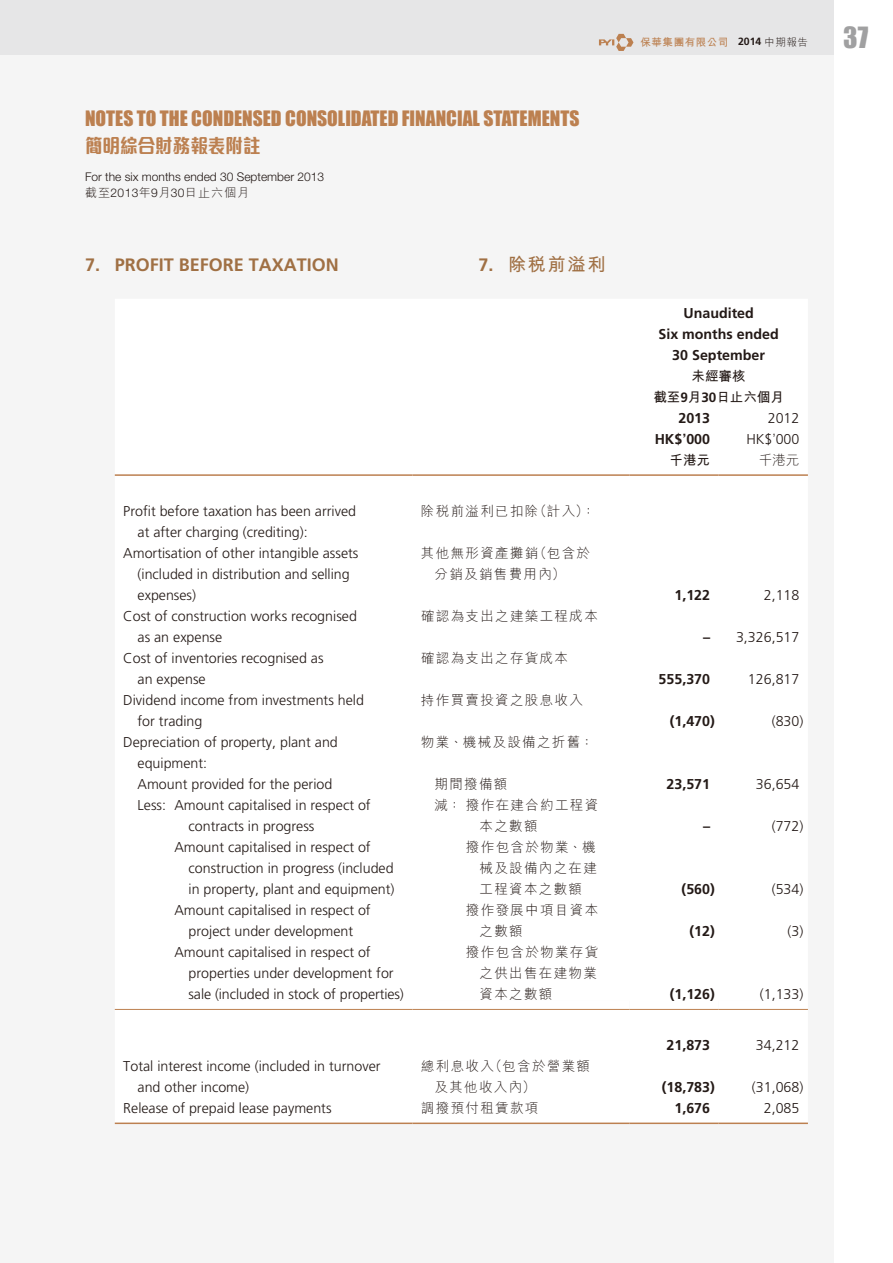
<style>
.page{position:relative;width:893px;height:1263px;background:#fff}
.page>*{position:absolute;margin:0;border:0;box-sizing:border-box;transform-origin:0 0}
.t1{font:30px "Impact LT Std";color:#a0a0a1}
.t2{font:19.5px "Impact";color:#bc8050}
.t3{font:800 19.5px "M Elle HK";color:#bc8050;scale:.9 1}
.t4{font:700 18px "Frutiger LT Std";color:#a07044}
.t5{font:700 18px "M Hei HK";letter-spacing:.1em;color:#a07044}
.t6{font:300 14.25px/21px "Frutiger LT Std";color:#231916}
.t7{font:700 14.25px/21px "Frutiger LT Std";color:#231916;text-align:center}
.t8{font:300 13.5px/21px "M Hei HK";letter-spacing:.1em;color:#231916}
.t9{font:700 13.5px/21px "M Hei HK";color:#231916;text-align:center}
.t10{font:300 12px "Helvetica Neue LT Std";color:#231916}
.t11{font:300 12px "M Hei HK";letter-spacing:.085em;color:#231916}
.t12{font:700 10.5px "M Hei HK";letter-spacing:.05em;color:#bc8050}
.s1{font-family:"Helvetica Neue LT Std"}
.s2{font-family:"Frutiger LT Std"}
.s3{font-family:"Frutiger LT Std";color:#231916}
.s4{font-weight:300;color:#231916}
.s5{font-family:"Helvetica LT Std"}
.s6{font-weight:700}
</style>
<div class="page">
<div style="left:0;top:0;width:833px;height:54px;background:#e6e6e7"></div>
<svg style="left:599px;top:34px;width:34px;height:17px"></svg>
<hr style="left:115px;top:474px;width:297px;height:2px;background:#bc8050">
<hr style="left:412px;top:474px;width:217px;height:2px;background:#bc8050">
<hr style="left:629px;top:474px;width:90px;height:2px;background:#bc8050">
<hr style="left:719px;top:474px;width:89px;height:2px;background:#bc8050">
<hr style="left:115px;top:1009px;width:297px;height:1px;background:#bc8050">
<hr style="left:412px;top:1009px;width:217px;height:1px;background:#bc8050">
<hr style="left:629px;top:1009px;width:90px;height:1px;background:#bc8050">
<hr style="left:719px;top:1009px;width:89px;height:1px;background:#bc8050">
<hr style="left:115px;top:1122px;width:297px;height:2px;background:#bc8050">
<hr style="left:412px;top:1122px;width:217px;height:2px;background:#bc8050">
<hr style="left:629px;top:1122px;width:90px;height:2px;background:#bc8050">
<hr style="left:719px;top:1122px;width:89px;height:2px;background:#bc8050">
<h2 class="t2" style="left:85px;top:103px;width:496px">NOTES TO THE CONDENSED CONSOLIDATED FINANCIAL STATEMENTS</h2>
<h2 class="t3" style="left:85px;top:132px;width:196px">簡明綜合財務報表附註</h2>
<p class="t10" style="left:85px;top:169px;width:241px">For the six months ended 30 September 2013</p>
<p class="t11" style="left:85px;top:184px;width:166px">截至<span class="s1">2013</span>年<span class="s1">9</span>月<span class="s1">30</span>日止六個月</p>
<p class="t4" style="left:85px;top:254px;width:255px">7. PROFIT BEFORE TAXATION</p>
<p class="t5" style="left:478px;top:252px;width:128px"><span class="s2">7.</span> 除稅前溢利</p>
<p class="t6" style="left:138px;top:501px;width:220px;text-indent:-14px">Profit before taxation has been arrived at after charging (crediting):</p>
<p class="t8" style="left:421px;top:500px;width:176px">除稅前溢利已扣除（計入）：</p>
<p class="t6" style="left:138px;top:543px;width:222px;text-indent:-14px">Amortisation of other intangible assets (included in distribution and selling expenses)</p>
<p class="t8" style="left:434px;top:542px;width:157px;text-indent:-14px">其他無形資產攤銷（包含於分銷及銷售費用內）</p>
<p class="t6" style="left:138px;top:606px;width:221px;text-indent:-14px">Cost of construction works recognised as an expense</p>
<p class="t8" style="left:421px;top:605px;width:178px">確認為支出之建築工程成本</p>
<p class="t6" style="left:138px;top:648px;width:188px;text-indent:-14px">Cost of inventories recognised as an expense</p>
<p class="t8" style="left:421px;top:647px;width:149px">確認為支出之存貨成本</p>
<p class="t6" style="left:138px;top:690px;width:228px;text-indent:-14px">Dividend income from investments held for trading</p>
<p class="t8" style="left:421px;top:689px;width:163px">持作買賣投資之股息收入</p>
<p class="t12" style="left:641px;top:34px;width:169px">保華集團有限公司 <span class="s3">2014</span> <span class="s4">中期報告</span></p>
<p class="t7" style="left:658px;top:303px;width:122px">Unaudited<br>Six months ended<br>30 September</p>
<p class="t9" style="left:653px;top:364px;width:132px">未經審核<br>截至<span class="s2">9</span>月<span class="s2">30</span>日止六個月</p>
<p class="t7" style="left:655px;top:407px;width:57px;text-align:right">2013<br>HK$<span class="s5">’</span>000</p>
<p class="t9" style="left:670px;top:448px;width:42px">千港元</p>
<p class="t6" style="left:746px;top:408px;width:55px;text-align:right">2012<br>HK$<span class="s5">’</span>000</p>
<p class="t8" style="left:759px;top:449px;width:42px">千港元</p>
<p class="t7" style="left:674px;top:585px;width:37px">1,122</p>
<p class="t6" style="left:764px;top:585px;width:37px">2,118</p>
<p class="t6" style="left:703px;top:627px;width:98px"><span class="s6">–</span> 3,326,517</p>
<p class="t7" style="left:659px;top:669px;width:53px">555,370</p>
<p class="t6" style="left:748px;top:669px;width:53px">126,817</p>
<p class="t7" style="left:670px;top:711px;width:47px">(1,470)</p>
<p class="t6" style="left:772px;top:711px;width:33px">(830)</p>
<p class="t6" style="left:138px;top:732px;width:202px;text-indent:-14px">Depreciation of property, plant and equipment:</p>
<p class="t8" style="left:421px;top:731px;width:174px">物業、機械及設備之折舊：</p>
<p class="t6" style="left:138px;top:774px;width:196px">Amount provided for the period</p>
<p class="t8" style="left:434px;top:773px;width:74px">期間撥備額</p>
<p class="t7" style="left:667px;top:774px;width:45px">23,571</p>
<p class="t6" style="left:756px;top:774px;width:45px">36,654</p>
<p class="t6" style="left:138px;top:795px;width:235px;text-align:center">Less: Amount capitalised in respect of contracts in progress</p>
<p class="t8" style="left:479px;top:794px;width:120px;text-indent:-45px">減：撥作在建合約工程資本之數額</p>
<p class="t7" style="left:703px;top:816px;width:9px">–</p>
<p class="t6" style="left:772px;top:816px;width:33px">(772)</p>
<p class="t6" style="left:189px;top:837px;width:207px;text-indent:-14px">Amount capitalised in respect of construction in progress (included in property, plant and equipment)</p>
<p class="t8" style="left:479px;top:836px;width:119px;text-align:justify;text-indent:-14px">撥作包含於物業、機械及設備內之在建工程資本之數額</p>
<p class="t6" style="left:174px;top:900px;width:198px;text-align:center">Amount capitalised in respect of project under development</p>
<p class="t8" style="left:479px;top:899px;width:120px;text-indent:-14px">撥作發展中項目資本之數額</p>
<p class="t6" style="left:189px;top:942px;width:217px;text-indent:-14px">Amount capitalised in respect of properties under development for sale (included in stock of properties)</p>
<p class="t8" style="left:479px;top:941px;width:120px;text-align:justify;text-indent:-14px">撥作包含於物業存貨之供出售在建物業資本之數額</p>
<p class="t6" style="left:138px;top:1056px;width:245px;text-indent:-14px">Total interest income (included in turnover and other income)</p>
<p class="t8" style="left:434px;top:1055px;width:157px;text-indent:-14px">總利息收入（包含於營業額及其他收入內）</p>
<p class="t7" style="left:682px;top:879px;width:35px">(560)</p>
<p class="t6" style="left:772px;top:879px;width:33px">(534)</p>
<p class="t7" style="left:689px;top:921px;width:27px">(12)</p>
<p class="t6" style="left:787px;top:921px;width:17px">(3)</p>
<p class="t7" style="left:670px;top:984px;width:47px">(1,126)</p>
<p class="t6" style="left:760px;top:984px;width:45px">(1,133)</p>
<p class="t7" style="left:667px;top:1034px;width:45px">21,873</p>
<p class="t6" style="left:756px;top:1035px;width:45px">34,212</p>
<p class="t7" style="left:662px;top:1076px;width:55px">(18,783)</p>
<p class="t6" style="left:752px;top:1077px;width:53px">(31,068)</p>
<p class="t6" style="left:123px;top:1098px;width:210px">Release of prepaid lease payments</p>
<p class="t8" style="left:421px;top:1097px;width:119px">調撥預付租賃款項</p>
<p class="t7" style="left:674px;top:1097px;width:37px">1,676</p>
<p class="t6" style="left:764px;top:1098px;width:37px">2,085</p>
<h1 class="t1" style="left:843px;top:20px;width:27px">37</h1>
</div>
